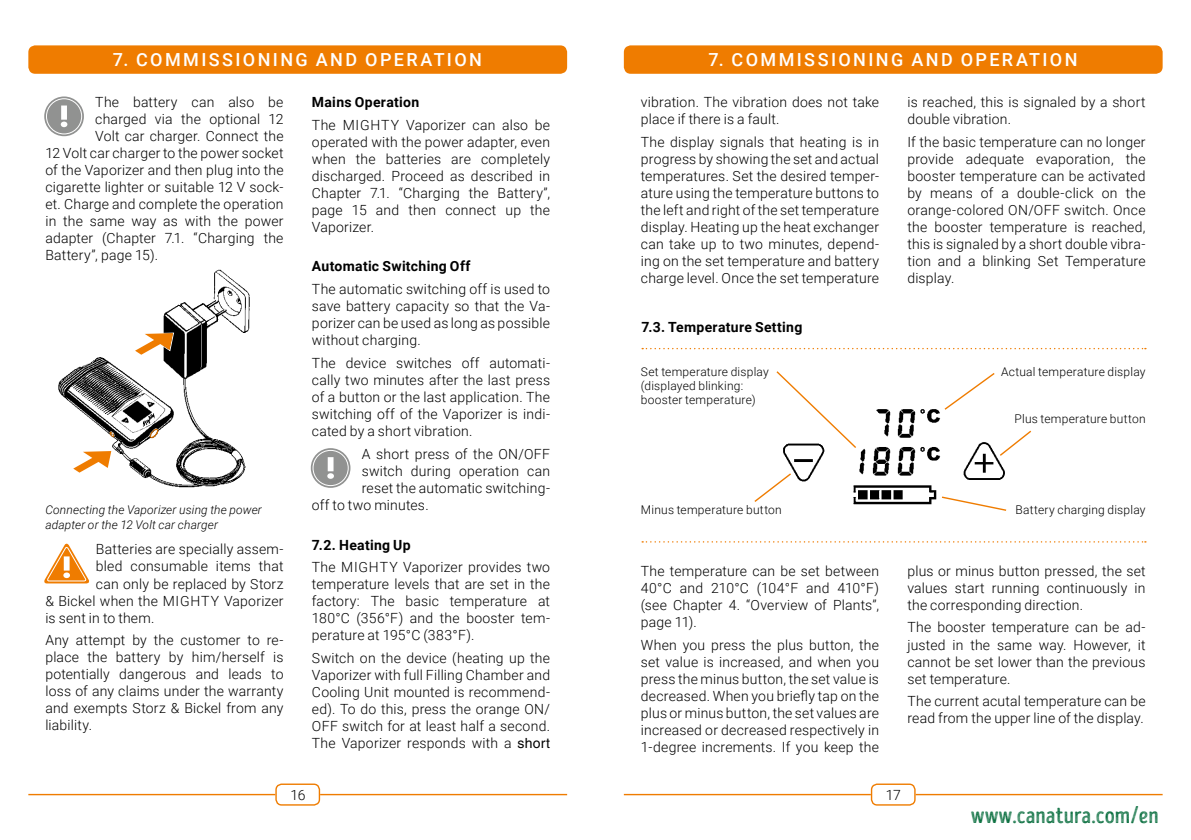
<style>
.page{position:relative;width:1191px;height:840px;background:#fff}
.page>*{position:absolute;margin:0;border:0;box-sizing:border-box;transform-origin:0 0}
.t1{font:24px "Intro Head B L Base";color:#076d3d}
.t2{font:500 18px "Roboto";letter-spacing:.13em;color:#fff}
.t3{font:300 14px/17px "Roboto";letter-spacing:.015em;color:#000;text-align:justify}
.t4{font:700 14px "Roboto";letter-spacing:.02em;color:#000}
.t5{font:300 12px/14px "Roboto";letter-spacing:.02em;color:#000}
.t6{font:italic 300 12px/15.2px "Roboto";letter-spacing:.01em;color:#000}
.s1{font-family:"Helvetica";font-weight:400}
</style>
<div class="page">
<div style="left:275px;top:783px;width:45px;height:22px;border:1px solid #ef7c00;border-radius:6px"></div>
<hr style="left:28px;top:793px;width:247px;height:1px;background:#ef7c00">
<hr style="left:320px;top:793px;width:247px;height:1px;background:#ef7c00">
<div style="left:871px;top:783px;width:44px;height:22px;border:1px solid #ef7c00;border-radius:6px"></div>
<hr style="left:624px;top:793px;width:247px;height:1px;background:#ef7c00">
<hr style="left:915px;top:793px;width:247px;height:1px;background:#ef7c00">
<img style="left:58px;top:269px;width:192px;height:219px">
<img style="left:783px;top:409px;width:222px;height:96px">
<svg style="left:71px;top:438px;width:54px;height:37px"></svg>
<svg style="left:133px;top:321px;width:54px;height:36px"></svg>
<div style="left:28px;top:45px;width:539px;height:29px;background:#ef7c00;border-radius:7px"></div>
<svg style="left:44px;top:96px;width:40px;height:40px"></svg>
<svg style="left:61px;top:105px;width:6px;height:22px"></svg>
<div style="left:46px;top:98px;width:36px;height:36px;border:1px solid #fff;border-radius:50%"></div>
<svg style="left:44px;top:543px;width:45px;height:41px"></svg>
<svg style="left:311px;top:448px;width:39px;height:39px"></svg>
<svg style="left:327px;top:457px;width:7px;height:21px"></svg>
<div style="left:313px;top:449px;width:36px;height:36px;border:1px solid #fff;border-radius:50%"></div>
<div style="left:624px;top:45px;width:538px;height:29px;background:#ef7c00;border-radius:7px"></div>
<svg style="left:642px;top:348px;width:503px;height:1px"></svg>
<svg style="left:642px;top:541px;width:503px;height:1px"></svg>
<svg style="left:754px;top:471px;width:38px;height:32px"></svg>
<svg style="left:998px;top:429px;width:34px;height:28px"></svg>
<svg style="left:943px;top:373px;width:53px;height:38px"></svg>
<svg style="left:776px;top:371px;width:81px;height:78px"></svg>
<svg style="left:940px;top:495px;width:67px;height:16px"></svg>
<p class="t2" style="left:113px;top:47px;width:370px">7. COMMISSIONING AND OPERATION</p>
<p class="t3" style="left:95px;top:93px;width:190px">The battery can also be</p>
<p class="t3" style="left:95px;top:110px;width:190px">charged via the optional 12</p>
<p class="t3" style="left:95px;top:127px;width:190px">Volt car charger. Connect the</p>
<p class="t3" style="left:45px;top:144px;width:240px">12 Volt car charger to the power socket</p>
<p class="t3" style="left:45px;top:161px;width:240px">of the Vaporizer and then plug into the</p>
<p class="t3" style="left:45px;top:178px;width:240px">cigarette lighter or suitable 12 V sock-</p>
<p class="t3" style="left:45px;top:195px;width:240px">et. Charge and complete the operation</p>
<p class="t3" style="left:45px;top:212px;width:240px">in the same way as with the power</p>
<p class="t3" style="left:45px;top:229px;width:240px">adapter (Chapter 7.1. “Charging the</p>
<p class="t3" style="left:45px;top:246px;width:114px">Battery”, page 15).</p>
<p class="t4" style="left:312px;top:92px;width:109px">Mains Operation</p>
<p class="t3" style="left:312px;top:116px;width:240px">The MIGHTY Vaporizer can also be operated with the power adapter, even when the batteries are completely discharged. Proceed as described in Chapter 7.1. “Charging the Battery”, page 15 and then connect up the Vaporizer.</p>
<p class="t4" style="left:312px;top:256px;width:160px">Automatic Switching Off</p>
<p class="t3" style="left:312px;top:280px;width:240px">The automatic switching off is used to save battery capacity so that the Va&shy;porizer can be used as long as possible without charging.</p>
<p class="t3" style="left:312px;top:353px;width:240px">The device switches off automati&shy;cally two minutes after the last press of a button or the last application. The switching off of the Vaporizer is indi&shy;cated by a short vibration.</p>
<p class="t3" style="left:362px;top:444px;width:190px">A short press of the ON/OFF</p>
<p class="t3" style="left:362px;top:461px;width:190px">switch during operation can</p>
<p class="t3" style="left:362px;top:478px;width:190px">reset the automatic switching-</p>
<p class="t3" style="left:312px;top:495px;width:118px">off to two minutes.</p>
<p class="t4" style="left:312px;top:534px;width:100px">7.2. Heating Up</p>
<p class="t3" style="left:312px;top:558px;width:240px">The MIGHTY Vaporizer provides two temperature levels that are set in the factory: The basic temperature at 180°C (356°F) and the booster tem&shy;perature at 195°C (383°F).</p>
<p class="t3" style="left:312px;top:648px;width:240px">Switch on the device (heating up the Vaporizer with full Filling Chamber and Cooling Unit mounted is recommend&shy;ed). To do this, press the orange ON/ OFF switch for at least half a second.<br>The Vaporizer responds with a <span class="s1">short</span></p>
<p class="t6" style="left:45px;top:501px;width:218px">Connecting the Vaporizer using the power adapter or the 12 Volt car charger</p>
<p class="t3" style="left:96px;top:540px;width:189px">Batteries are specially assem-</p>
<p class="t3" style="left:96px;top:557px;width:189px">bled consumable items that</p>
<p class="t3" style="left:96px;top:574px;width:189px">can only be replaced by Storz</p>
<p class="t3" style="left:45px;top:591px;width:240px">&amp; Bickel when the MIGHTY Vaporizer</p>
<p class="t3" style="left:45px;top:608px;width:111px">is sent in to them.</p>
<p class="t3" style="left:45px;top:631px;width:240px">Any attempt by the customer to re&shy;place the battery by him/herself is potentially dangerous and leads to loss of any claims under the warranty and exempts Storz &amp; Bickel from any liability.</p>
<p class="t2" style="left:708px;top:47px;width:370px">7. COMMISSIONING AND OPERATION</p>
<p class="t3" style="left:641px;top:93px;width:240px">vibration. The vibration does not take place if there is a fault.</p>
<p class="t3" style="left:641px;top:133px;width:240px">The display signals that heating is in progress by showing the set and actual temperatures. Set the desired temper&shy;ature using the temperature buttons to the left and right of the set temperature display. Heating up the heat exchanger can take up to two minutes, depend&shy;ing on the set temperature and battery charge level. Once the set temperature</p>
<p class="t3" style="left:907px;top:93px;width:240px">is reached, this is signaled by a short double vibration.</p>
<p class="t3" style="left:907px;top:133px;width:240px">If the basic temperature can no longer provide adequate evaporation, the booster temperature can be activated by means of a double-click on the orange-colored ON/OFF switch. Once the booster temperature is reached, this is signaled by a short double vibra&shy;tion and a blinking Set Temperature display.</p>
<p class="t4" style="left:641px;top:317px;width:162px">7.3. Temperature Setting</p>
<p class="t5" style="left:641px;top:364px;width:129px">Set temperature display</p>
<p class="t5" style="left:1001px;top:364px;width:146px">Actual temperature display</p>
<p class="t5" style="left:641px;top:378px;width:116px">(displayed blinking: booster temperature)</p>
<p class="t5" style="left:1014px;top:411px;width:133px">Plus temperature button</p>
<p class="t5" style="left:641px;top:501px;width:142px">Minus temperature button</p>
<p class="t3" style="left:641px;top:561px;width:240px">The temperature can be set between 40°C and 210°C (104°F and 410°F) (see Chapter 4. “Overview of Plants”, page 11).</p>
<p class="t3" style="left:641px;top:635px;width:240px">When you press the plus button, the set value is increased, and when you press the minus button, the set value is decreased. When you briefly tap on the plus or minus button, the set values are increased or decreased respectively in 1-degree increments. If you keep the</p>
<p class="t5" style="left:1015px;top:501px;width:132px">Battery charging display</p>
<p class="t3" style="left:907px;top:561px;width:240px">plus or minus button pressed, the set values start running continuously in the corresponding direction.</p>
<p class="t3" style="left:907px;top:618px;width:240px">The booster temperature can be ad&shy;justed in the same way. However, it cannot be set lower than the previous set temperature.</p>
<p class="t3" style="left:907px;top:691px;width:240px">The current acutal temperature can be read from the upper line of the display.</p>
<p class="t3" style="left:291px;top:785px;width:17px">16</p>
<p class="t3" style="left:886px;top:785px;width:17px">17</p>
<h1 class="t1" style="left:970px;top:800px;width:190px">www.canatura.com/en</h1>
</div>
